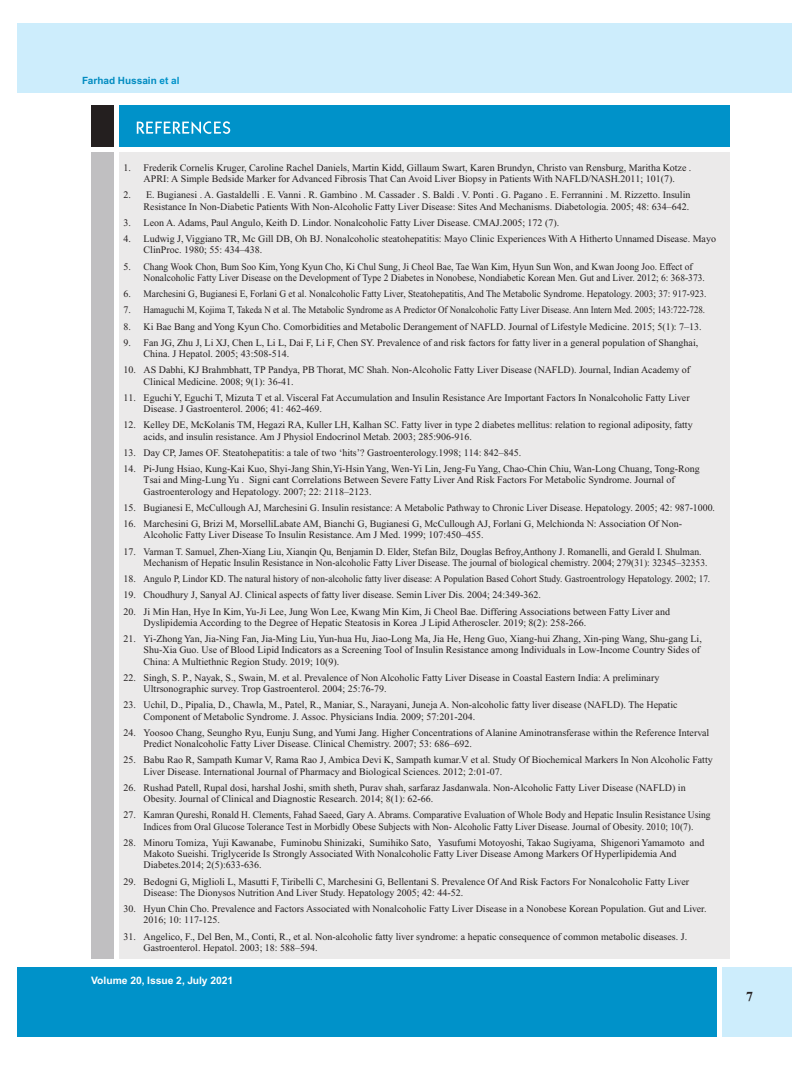
<style>
.page{position:relative;width:810px;height:1080px;background:#fff}
.page>*{position:absolute;margin:0;border:0;box-sizing:border-box;transform-origin:0 0}
.t1{font:700 13.75px "Times New Roman";color:#241f1f}
.t2{font:700 10.25px "Helvetica";color:#fff}
.t3{font:10px/11.2px "Times New Roman";color:#241f1f}
.t4{font:700 10px "Helvetica";color:#008bc0}
.s1{color:#0092c9}
</style>
<div class="page">
<div style="left:18px;top:24px;width:774px;height:69px;background:#cdedfc"></div>
<div style="left:18px;top:967px;width:699px;height:70px;background:#0092c9"></div>
<div style="left:723px;top:967px;width:69px;height:70px;background:#cdedfc"></div>
<div style="left:91px;top:105px;width:23px;height:42px;background:#241f1f"></div>
<div style="left:119px;top:152px;width:611px;height:807px;background:#ebeaea"></div>
<div style="left:91px;top:152px;width:23px;height:807px;background:#c0bfc1"></div>
<div style="left:119px;top:105px;width:611px;height:42px;background:#0092c9"></div>
<svg style="left:137px;top:121px;width:93px;height:13px"></svg>
<p class="t4" style="left:82px;top:74px;width:99px">Farhad Hussain <span class="s1">et al</span></p>
<p class="t3" style="left:124px;top:162px;width:569px;text-align:center">1. Frederik Cornelis Kruger, Caroline Rachel Daniels, Martin Kidd, Gillaum Swart, Karen Brundyn, Christo van Rensburg, Maritha Kotze .<br>APRI: A Simple Bedside Marker for Advanced Fibrosis That Can Avoid Liver Biopsy in Patients With NAFLD/NASH.2011; 101(7).</p>
<p class="t3" style="left:124px;top:189px;width:568px;text-align:right">2. E. Bugianesi . A. Gastaldelli . E. Vanni . R. Gambino . M. Cassader . S. Baldi . V. Ponti . G. Pagano . E. Ferrannini . M. Rizzetto. Insulin<br>Resistance In Non-Diabetic Patients With Non-Alcoholic Fatty Liver Disease: Sites And Mechanisms. Diabetologia. 2005; 48: 634–642.</p>
<p class="t3" style="left:124px;top:217px;width:437px">3. Leon A. Adams, Paul Angulo, Keith D. Lindor. Nonalcoholic Fatty Liver Disease. CMAJ.2005; 172 (7).</p>
<p class="t3" style="left:144px;top:233px;width:574px;text-indent:-20px">4. Ludwig J, Viggiano TR, Mc Gill DB, Oh BJ. Nonalcoholic steatohepatitis: Mayo Clinic Experiences With A Hitherto Unnamed Disease. Mayo<br>ClinProc. 1980; 55: 434–438.</p>
<p class="t3" style="left:144px;top:261px;width:563px;text-indent:-20px">5. Chang Wook Chon, Bum Soo Kim, Yong Kyun Cho, Ki Chul Sung, Ji Cheol Bae, Tae Wan Kim, Hyun Sun Won, and Kwan Joong Joo. Effect of<br>Nonalcoholic Fatty Liver Disease on the Development of Type 2 Diabetes in Nonobese, Nondiabetic Korean Men. Gut and Liver. 2012; 6: 368-373.</p>
<p class="t3" style="left:124px;top:288px;width:584px">6. Marchesini G, Bugianesi E, Forlani G et al. Nonalcoholic Fatty Liver, Steatohepatitis, And The Metabolic Syndrome. Hepatology. 2003; 37: 917-923.</p>
<p class="t3" style="left:124px;top:304px;width:583px">7. Hamaguchi M, Kojima T, Takeda N et al. The Metabolic Syndrome as A Predictor Of Nonalcoholic Fatty Liver Disease. Ann Intern Med. 2005; 143:722-728.</p>
<p class="t3" style="left:124px;top:321px;width:580px">8. Ki Bae Bang and Yong Kyun Cho. Comorbidities and Metabolic Derangement of NAFLD. Journal of Lifestyle Medicine. 2015; 5(1): 7–13.</p>
<p class="t3" style="left:144px;top:337px;width:556px;text-indent:-20px">9. Fan JG, Zhu J, Li XJ, Chen L, Li L, Dai F, Li F, Chen SY. Prevalence of and risk factors for fatty liver in a general population of Shanghai,<br>China. J Hepatol. 2005; 43:508-514.</p>
<p class="t3" style="left:144px;top:364px;width:548px;text-indent:-20px">10. AS Dabhi, KJ Brahmbhatt, TP Pandya, PB Thorat, MC Shah. Non-Alcoholic Fatty Liver Disease (NAFLD). Journal, Indian Academy of<br>Clinical Medicine. 2008; 9(1): 36-41.</p>
<p class="t3" style="left:144px;top:392px;width:548px;text-indent:-20px">11. Eguchi Y, Eguchi T, Mizuta T et al. Visceral Fat Accumulation and Insulin Resistance Are Important Factors In Nonalcoholic Fatty Liver<br>Disease. J Gastroenterol. 2006; 41: 462-469.</p>
<p class="t3" style="left:144px;top:419px;width:551px;text-indent:-20px">12. Kelley DE, McKolanis TM, Hegazi RA, Kuller LH, Kalhan SC. Fatty liver in type 2 diabetes mellitus: relation to regional adiposity, fatty acids, and insulin resistance. Am J Physiol Endocrinol Metab. 2003; 285:906-916.</p>
<p class="t3" style="left:124px;top:447px;width:399px">13. Day CP, James OF. Steatohepatitis: a tale of two ‘hits’? Gastroenterology.1998; 114: 842–845.</p>
<p class="t3" style="left:144px;top:463px;width:558px;text-indent:-20px">14. Pi-Jung Hsiao, Kung-Kai Kuo, Shyi-Jang Shin,Yi-Hsin Yang, Wen-Yi Lin, Jeng-Fu Yang, Chao-Chin Chiu, Wan-Long Chuang, Tong-Rong<br>Tsai and Ming-Lung Yu . Signi cant Correlations Between Severe Fatty Liver And Risk Factors For Metabolic Syndrome. Journal of<br>Gastroenterology and Hepatology. 2007; 22: 2118–2123.</p>
<p class="t3" style="left:124px;top:502px;width:593px">15. Bugianesi E, McCullough AJ, Marchesini G. Insulin resistance: A Metabolic Pathway to Chronic Liver Disease. Hepatology. 2005; 42: 987-1000.</p>
<p class="t3" style="left:144px;top:518px;width:540px;text-indent:-20px">16. Marchesini G, Brizi M, MorselliLabate AM, Bianchi G, Bugianesi G, McCullough AJ, Forlani G, Melchionda N: Association Of Non-<br>Alcoholic Fatty Liver Disease To Insulin Resistance. Am J Med. 1999; 107:450–455.</p>
<p class="t3" style="left:144px;top:546px;width:565px;text-indent:-20px">17. Varman T. Samuel, Zhen-Xiang Liu, Xianqin Qu, Benjamin D. Elder, Stefan Bilz, Douglas Befroy,Anthony J. Romanelli, and Gerald I. Shulman.<br>Mechanism of Hepatic Insulin Resistance in Non-alcoholic Fatty Liver Disease. The journal of biological chemistry. 2004; 279(31): 32345–32353.</p>
<p class="t3" style="left:124px;top:573px;width:588px">18. Angulo P, Lindor KD. The natural history of non-alcoholic fatty liver disease: A Population Based Cohort Study. Gastroentrology Hepatology. 2002; 17.</p>
<p class="t3" style="left:124px;top:589px;width:419px">19. Choudhury J, Sanyal AJ. Clinical aspects of fatty liver disease. Semin Liver Dis. 2004; 24:349-362.</p>
<p class="t3" style="left:144px;top:606px;width:528px;text-indent:-20px">20. Ji Min Han, Hye In Kim, Yu-Ji Lee, Jung Won Lee, Kwang Min Kim, Ji Cheol Bae. Differing Associations between Fatty Liver and<br>Dyslipidemia According to the Degree of Hepatic Steatosis in Korea .J Lipid Atheroscler. 2019; 8(2): 258-266.</p>
<p class="t3" style="left:144px;top:633px;width:560px;text-indent:-20px">21. Yi-Zhong Yan, Jia-Ning Fan, Jia-Ming Liu, Yun-hua Hu, Jiao-Long Ma, Jia He, Heng Guo, Xiang-hui Zhang, Xin-ping Wang, Shu-gang Li,<br>Shu-Xia Guo. Use of Blood Lipid Indicators as a Screening Tool of Insulin Resistance among Individuals in Low-Income Country Sides of<br>China: A Multiethnic Region Study. 2019; 10(9).</p>
<p class="t3" style="left:144px;top:672px;width:517px;text-indent:-20px">22. Singh, S. P., Nayak, S., Swain, M. et al. Prevalence of Non Alcoholic Fatty Liver Disease in Coastal Eastern India: A preliminary<br>Ultrsonographic survey. Trop Gastroenterol. 2004; 25:76-79.</p>
<p class="t3" style="left:144px;top:699px;width:536px;text-indent:-20px">23. Uchil, D., Pipalia, D., Chawla, M., Patel, R., Maniar, S., Narayani, Juneja A. Non-alcoholic fatty liver disease (NAFLD). The Hepatic<br>Component of Metabolic Syndrome. J. Assoc. Physicians India. 2009; 57:201-204.</p>
<p class="t3" style="left:144px;top:727px;width:567px;text-indent:-20px">24. Yoosoo Chang, Seungho Ryu, Eunju Sung, and Yumi Jang. Higher Concentrations of Alanine Aminotransferase within the Reference Interval<br>Predict Nonalcoholic Fatty Liver Disease. Clinical Chemistry. 2007; 53: 686–692.</p>
<p class="t3" style="left:144px;top:754px;width:571px;text-indent:-20px">25. Babu Rao R, Sampath Kumar V, Rama Rao J, Ambica Devi K, Sampath kumar.V et al. Study Of Biochemical Markers In Non Alcoholic Fatty<br>Liver Disease. International Journal of Pharmacy and Biological Sciences. 2012; 2:01-07.</p>
<p class="t3" style="left:144px;top:782px;width:544px;text-indent:-20px">26. Rushad Patell, Rupal dosi, harshal Joshi, smith sheth, Purav shah, sarfaraz Jasdanwala. Non-Alcoholic Fatty Liver Disease (NAFLD) in<br>Obesity. Journal of Clinical and Diagnostic Research. 2014; 8(1): 62-66.</p>
<p class="t3" style="left:124px;top:809px;width:589px;text-align:center">27. Kamran Qureshi, Ronald H. Clements, Fahad Saeed, Gary A. Abrams. Comparative Evaluation of Whole Body and Hepatic Insulin Resistance Using<br>Indices from Oral Glucose Tolerance Test in Morbidly Obese Subjects with Non- Alcoholic Fatty Liver Disease. Journal of Obesity. 2010; 10(7).</p>
<p class="t3" style="left:144px;top:837px;width:562px;text-indent:-20px">28. Minoru Tomiza, Yuji Kawanabe, Fuminobu Shinizaki, Sumihiko Sato, Yasufumi Motoyoshi, Takao Sugiyama, Shigenori Yamamoto and<br>Makoto Sueishi. Triglyceride Is Strongly Associated With Nonalcoholic Fatty Liver Disease Among Markers Of Hyperlipidemia And<br>Diabetes.2014; 2(5):633-636.</p>
<p class="t3" style="left:144px;top:876px;width:547px;text-indent:-20px">29. Bedogni G, Miglioli L, Masutti F, Tiribelli C, Marchesini G, Bellentani S. Prevalence Of And Risk Factors For Nonalcoholic Fatty Liver<br>Disease: The Dionysos Nutrition And Liver Study. Hepatology 2005; 42: 44-52.</p>
<p class="t3" style="left:144px;top:903px;width:564px;text-indent:-20px">30. Hyun Chin Cho. Prevalence and Factors Associated with Nonalcoholic Fatty Liver Disease in a Nonobese Korean Population. Gut and Liver.<br>2016; 10: 117-125.</p>
<p class="t3" style="left:144px;top:931px;width:545px;text-indent:-20px">31. Angelico, F., Del Ben, M., Conti, R., et al. Non-alcoholic fatty liver syndrome: a hepatic consequence of common metabolic diseases. J.<br>Gastroenterol. Hepatol. 2003; 18: 588–594.</p>
<p class="t2" style="left:91px;top:975px;width:143px">Volume 20, Issue 2, July 2021</p>
<h1 class="t1" style="left:746px;top:989px;width:8px">7</h1>
</div>
